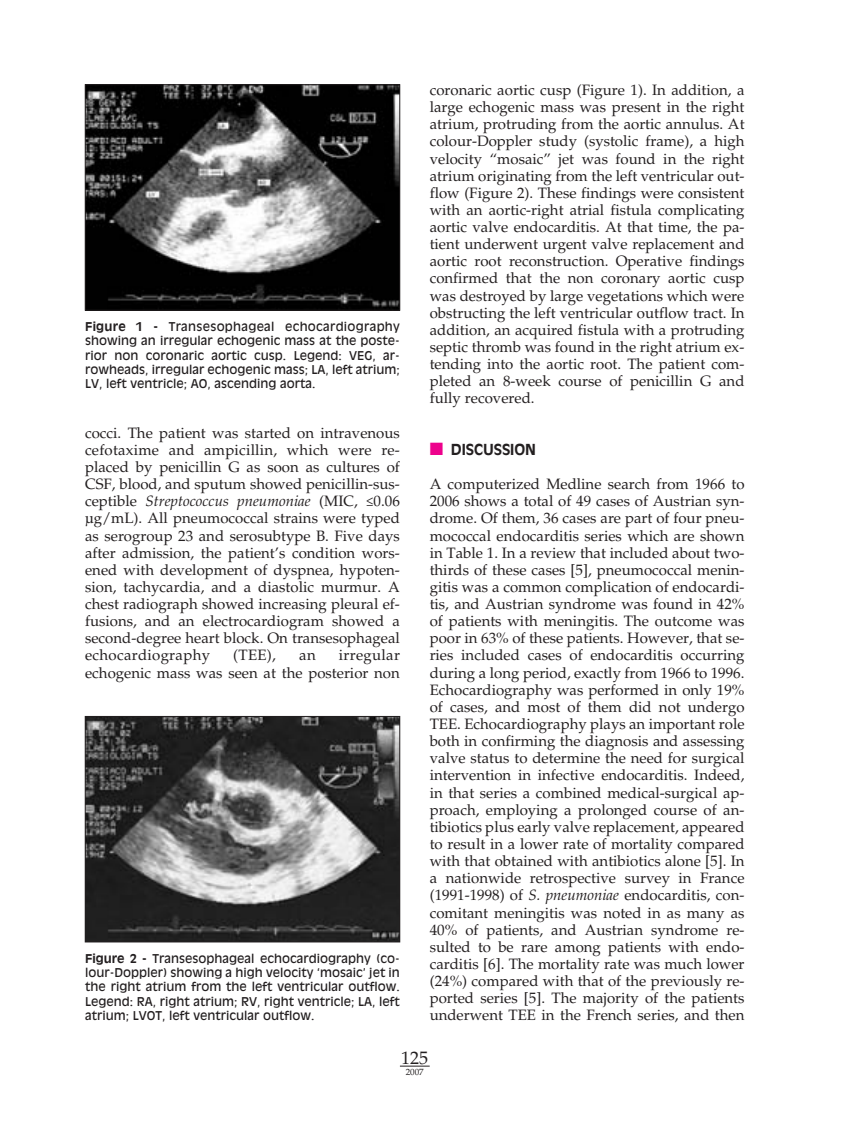
<style>
.page{position:relative;width:851px;height:1148px;background:#fff}
.page>*{position:absolute;margin:0;border:0;box-sizing:border-box;transform-origin:0 0}
.t1{font:18px "Palatino LT Std";color:#231f20}
.t2{font:15px/17.1px "Palatino LT Std";color:#231f20;text-align:justify}
.t3{font:700 15px "Antique Olive";letter-spacing:-.005em;color:#231f20}
.t4{font:12px/14.2px "Antique Olive";color:#231f20;text-align:justify}
.t5{font:9px "Palatino LT Std";color:#231f20}
.s1{font-weight:700}
.s2{font-style:italic}
.s3{color:#ed028c}
</style>
<div class="page">
<svg style="left:400px;top:1065px;width:29px;height:1px"></svg>
<img style="left:87px;top:87px;width:311px;height:221px">
<div style="left:85px;top:85px;width:315px;height:225px;border:1px solid #231f20"></div>
<img style="left:87px;top:718px;width:311px;height:222px">
<div style="left:85px;top:716px;width:315px;height:226px;border:1px solid #231f20"></div>
<p class="t4" style="left:85px;top:320px;width:316px"><span class="s1">Figure 1 -</span> Transesophageal echocardiography showing an irregular echogenic mass at the poste&shy;rior non coronaric aortic cusp. Legend: VEG, ar&shy;rowheads, irregular echogenic mass; LA, left atrium; LV, left ventricle; AO, ascending aorta.</p>
<p class="t2" style="left:85px;top:426px;width:316px">cocci. The patient was started on intravenous cefotaxime and ampicillin, which were re&shy;placed by penicillin G as soon as cultures of CSF, blood, and sputum showed penicillin-sus&shy;ceptible <span class="s2">Streptococcus pneumoniae</span> (MIC, ≤0.06 µg/mL). All pneumococcal strains were typed as serogroup 23 and serosubtype B. Five days after admission, the patient’s condition wors&shy;ened with development of dyspnea, hypoten&shy;sion, tachycardia, and a diastolic murmur. A chest radiograph showed increasing pleural ef&shy;fusions, and an electrocardiogram showed a second-degree heart block. On transesophageal echocardiography</p>
<p class="t2" style="left:85px;top:648px;width:316px;text-align:right">irregular<br>echogenic mass was seen at the posterior non</p>
<p class="t2" style="left:233px;top:648px;width:44px">(TEE),</p>
<p class="t2" style="left:299px;top:648px;width:18px">an</p>
<p class="t4" style="left:85px;top:952px;width:316px"><span class="s1">Figure 2 -</span> Transesophageal echocardiography (co&shy;lour-Doppler) showing a high velocity ‘mosaic’ jet in the right atrium from the left ventricular outflow.<br>Legend: RA, right atrium; RV, right ventricle; LA, left atrium; LVOT, left ventricular outflow.</p>
<p class="t2" style="left:429px;top:83px;width:316px">coronaric aortic cusp (Figure 1). In addition, a large echogenic mass was present in the right atrium, protruding from the aortic annulus. At colour-Doppler study (systolic frame), a high velocity “mosaic” jet was found in the right atrium originating from the left ventricular out&shy;flow (Figure 2). These findings were consistent with an aortic-right atrial fistula complicating aortic valve endocarditis. At that time, the pa&shy;tient underwent urgent valve replacement and aortic root reconstruction. Operative findings confirmed that the non coronary aortic cusp was destroyed by large vegetations which were obstructing the left ventricular outflow tract. In addition, an acquired fistula with a protruding septic thromb was found in the right atrium ex&shy;tending into the aortic root. The patient com&shy;pleted an 8-week course of penicillin G and fully recovered.</p>
<p class="t3" style="left:429px;top:443px;width:108px"><span class="s3">■</span> DISCUSSION</p>
<p class="t2" style="left:429px;top:477px;width:316px">A computerized Medline search from 1966 to 2006 shows a total of 49 cases of Austrian syn&shy;drome. Of them, 36 cases are part of four pneu&shy;mococcal endocarditis series which are shown in Table 1. In a review that included about two&shy;thirds of these cases [5], pneumococcal menin&shy;gitis was a common complication of endocardi&shy;tis, and Austrian syndrome was found in 42% of patients with meningitis. The outcome was poor in 63% of these patients. However, that se&shy;ries included cases of endocarditis occurring during a long period, exactly from 1966 to 1996.<br>Echocardiography was performed in only 19% of cases, and most of them did not undergo TEE. Echocardiography plays an important role both in confirming the diagnosis and assessing valve status to determine the need for surgical intervention in infective endocarditis. Indeed, in that series a combined medical-surgical ap&shy;proach, employing a prolonged course of an&shy;tibiotics plus early valve replacement, appeared to result in a lower rate of mortality compared with that obtained with antibiotics alone [5]. In a nationwide retrospective survey in France (1991-1998) of <span class="s2">S. pneumoniae</span> endocarditis, con&shy;comitant meningitis was noted in as many as 40% of patients, and Austrian syndrome re&shy;sulted to be rare among patients with endo&shy;carditis [6]. The mortality rate was much lower (24%) compared with that of the previously re&shy;ported series [5]. The majority of the patients underwent TEE in the French series, and then</p>
<p class="t1" style="left:401px;top:1050px;width:28px">125</p>
<p class="t5" style="left:406px;top:1068px;width:19px">2007</p>
</div>
